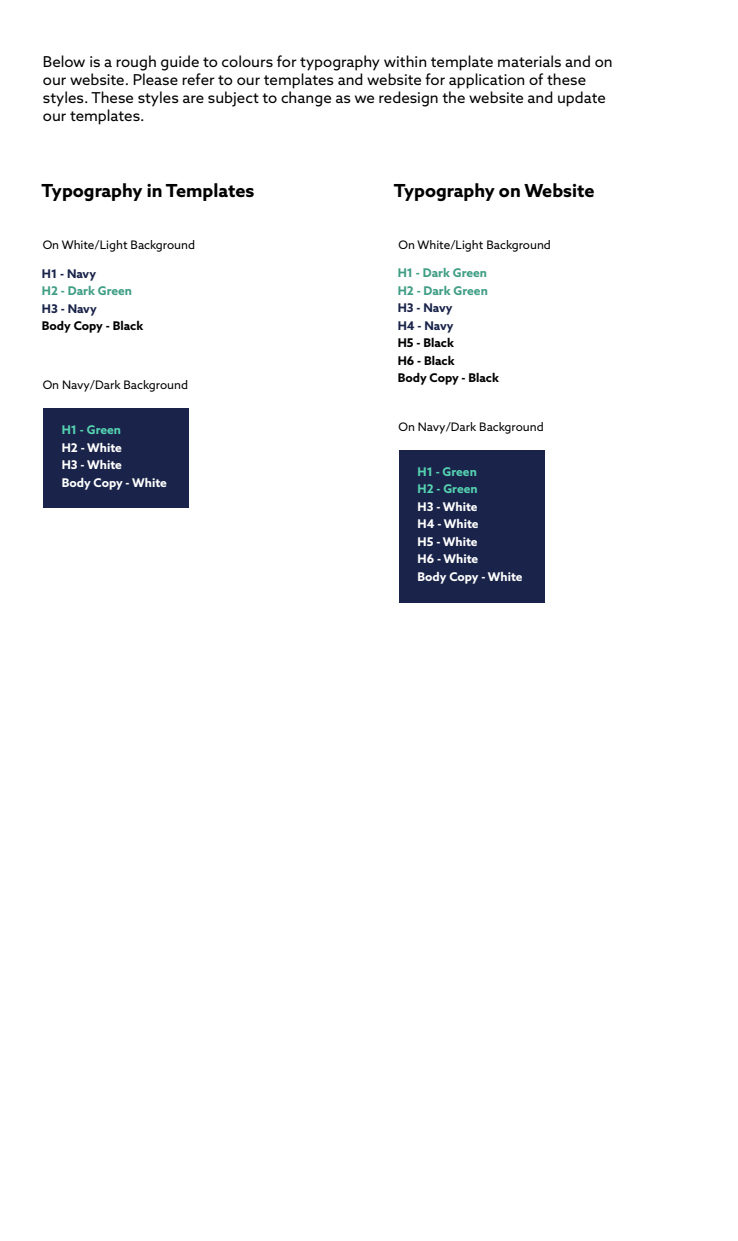
<style>
.page{position:relative;width:738px;height:1241px;background:#fff}
.page>*{position:absolute;margin:0;border:0;box-sizing:border-box;transform-origin:0 0}
.t1{font:700 18px "Azo Sans";color:#000}
.t2{font:15px/18px "Azo Sans";color:#000}
.t3{font:700 12px/17.5px "Azo Sans";color:#fff}
.t4{font:700 12px/17.5px "Azo Sans";color:#020202}
.t5{font:700 12px/17.5px "Azo Sans";color:#409e85}
.t6{font:700 12px/17.5px "Azo Sans";color:#1a244a}
.t7{font:700 12px/17.5px "Azo Sans";color:#55d2b1}
.t8{font:11.75px "Azo Sans";color:#000}
</style>
<div class="page">
<div style="left:43px;top:408px;width:145px;height:100px;background:#1a244a"></div>
<div style="left:399px;top:450px;width:145px;height:152px;background:#1a244a"></div>
<p class="t2" style="left:43px;top:52px;width:571px">Below is a rough guide to colours for typography within template materials and on our website. Please refer to our templates and website for application of these styles. These styles are subject to change as we redesign the website and update our templates.</p>
<p class="t1" style="left:42px;top:179px;width:214px">Typography in Templates</p>
<p class="t1" style="left:394px;top:179px;width:202px">Typography on Website</p>
<p class="t8" style="left:43px;top:237px;width:154px">On White/Light Background</p>
<p class="t8" style="left:398px;top:237px;width:154px">On White/Light Background</p>
<p class="t6" style="left:42px;top:264px;width:56px">H1 - Navy</p>
<p class="t5" style="left:42px;top:282px;width:92px">H2 - Dark Green</p>
<p class="t6" style="left:42px;top:299px;width:56px">H3 - Navy</p>
<p class="t4" style="left:42px;top:317px;width:103px">Body Copy - Black</p>
<p class="t8" style="left:43px;top:377px;width:147px">On Navy/Dark Background</p>
<p class="t7" style="left:62px;top:421px;width:61px">H1 - Green</p>
<p class="t3" style="left:62px;top:438px;width:107px">H2 - White<br>H3 - White<br>Body Copy - White</p>
<p class="t5" style="left:397px;top:264px;width:92px">H1 - Dark Green<br>H2 - Dark Green</p>
<p class="t6" style="left:397px;top:299px;width:57px">H3 - Navy<br>H4 - Navy</p>
<p class="t4" style="left:397px;top:334px;width:103px">H5 - Black<br>H6 - Black<br>Body Copy - Black</p>
<p class="t8" style="left:398px;top:419px;width:147px">On Navy/Dark Background</p>
<p class="t7" style="left:417px;top:462px;width:62px">H1 - Green<br>H2 - Green</p>
<p class="t3" style="left:417px;top:497px;width:107px">H3 - White<br>H4 - White<br>H5 - White<br>H6 - White<br>Body Copy - White</p>
</div>
